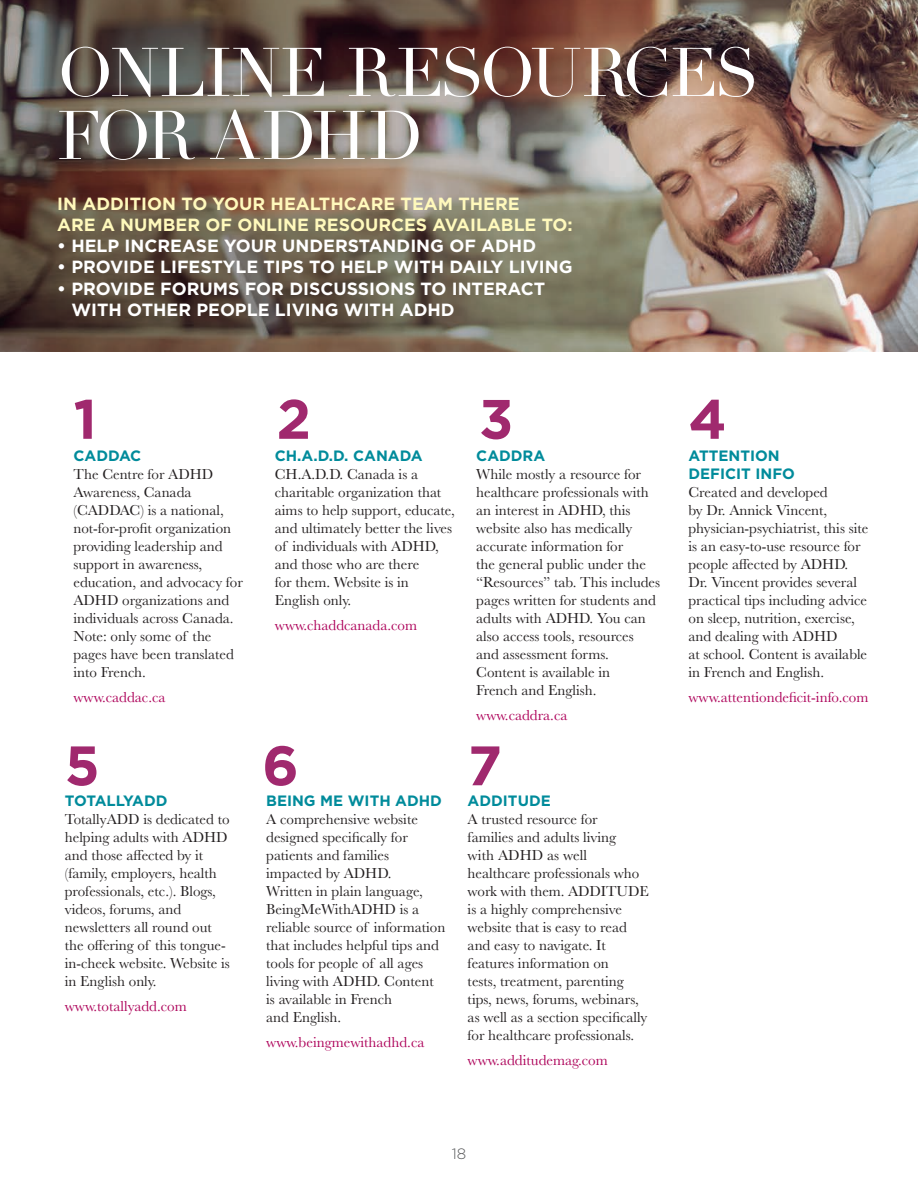
<style>
.page{position:relative;width:918px;height:1188px;background:#fff}
.page>*{position:absolute;margin:0;border:0;box-sizing:border-box;transform-origin:0 0}
.t1{font:67.5px "Didot";letter-spacing:-.025em;color:#fff}
.t2{font:700 55.5px "Gotham";color:#8e0053}
.t3{font:700 17.7px "Gotham";color:#fff}
.t4{font:700 17.7px "Gotham";color:#fff9bc}
.t5{font:15px/18px "Baskerville";color:#231f20}
.t6{font:15px "Baskerville";color:#ad0159}
.t7{font:700 15px "Gotham";color:#008b9b}
.t8{font:700 15px "Gotham";letter-spacing:-.03em;color:#008b9b}
.t9{font:300 15px "Gotham";color:#57585a}
</style>
<div class="page">
<img style="left:0;top:0;width:918px;height:351px">
<p class="t1" style="left:57px;top:32px;width:704px">ONLINE RESOURCES</p>
<p class="t1" style="left:57px;top:95px;width:368px">FOR ADHD</p>
<p class="t4" style="left:57px;top:192px;width:464px">IN ADDITION TO YOUR HEALTHCARE TEAM THERE</p>
<p class="t4" style="left:57px;top:213px;width:517px">ARE A NUMBER OF ONLINE RESOURCES AVAILABLE TO:</p>
<p class="t3" style="left:57px;top:234px;width:480px">• HELP INCREASE YOUR UNDERSTANDING OF ADHD</p>
<p class="t3" style="left:57px;top:255px;width:517px">• PROVIDE LIFESTYLE TIPS TO HELP WITH DAILY LIVING</p>
<p class="t3" style="left:57px;top:277px;width:490px">• PROVIDE FORUMS FOR DISCUSSIONS TO INTERACT</p>
<p class="t3" style="left:71px;top:298px;width:385px">WITH OTHER PEOPLE LIVING WITH ADHD</p>
<h2 class="t2" style="left:73px;top:382px;width:25px">1</h2>
<h2 class="t2" style="left:276px;top:382px;width:36px">2</h2>
<h2 class="t2" style="left:479px;top:382px;width:36px">3</h2>
<h2 class="t2" style="left:688px;top:382px;width:40px">4</h2>
<p class="t7" style="left:73px;top:446px;width:69px">CADDAC</p>
<p class="t5" style="left:73px;top:466px;width:141px">The Centre for ADHD<br>Awareness, Canada</p>
<p class="t5" style="left:73px;top:502px;width:152px">(CADDAC) is a national,</p>
<p class="t5" style="left:73px;top:520px;width:159px">not-for-profit organization providing leadership and support in awareness,</p>
<p class="t5" style="left:73px;top:574px;width:171px">education, and advocacy for<br>ADHD organizations and individuals across Canada.<br>Note: only some of the pages have been translated into French.</p>
<p class="t6" style="left:73px;top:688px;width:94px">www.caddac.ca</p>
<p class="t7" style="left:275px;top:446px;width:149px">CH.A.D.D. CANADA</p>
<p class="t5" style="left:275px;top:465px;width:145px">CH.A.D.D. Canada is a</p>
<p class="t5" style="left:275px;top:483px;width:181px">charitable organization that aims to help support, educate, and ultimately better the lives of individuals with ADHD, and those who are there<br>for them. Website is in<br>English only.</p>
<p class="t6" style="left:275px;top:615px;width:144px">www.chaddcanada.com</p>
<p class="t7" style="left:476px;top:446px;width:71px">CADDRA</p>
<p class="t5" style="left:476px;top:465px;width:174px">While mostly a resource for healthcare professionals with an interest in ADHD, this website also has medically accurate information for</p>
<p class="t5" style="left:476px;top:555px;width:185px">the general public under the “Resources” tab. This includes pages written for students and adults with ADHD. You can also access tools, resources</p>
<p class="t5" style="left:476px;top:645px;width:135px;text-align:justify">and assessment forms.<br>Content is available in French and English.</p>
<p class="t6" style="left:476px;top:705px;width:93px">www.caddra.ca</p>
<h2 class="t2" style="left:65px;top:729px;width:36px">5</h2>
<h2 class="t2" style="left:262px;top:729px;width:38px">6</h2>
<h2 class="t2" style="left:468px;top:729px;width:36px">7</h2>
<p class="t8" style="left:65px;top:791px;width:104px">TOTALLYADD</p>
<p class="t5" style="left:65px;top:810px;width:166px">TotallyADD is dedicated to helping adults with ADHD and those affected by it</p>
<p class="t5" style="left:65px;top:864px;width:154px">(family, employers, health professionals, etc.). Blogs,</p>
<p class="t5" style="left:65px;top:900px;width:118px">videos, forums, and</p>
<p class="t5" style="left:65px;top:918px;width:167px">newsletters all round out the offering of this tongue&shy;in-cheek website. Website is in English only.</p>
<p class="t6" style="left:65px;top:996px;width:123px">www.totallyadd.com</p>
<p class="t7" style="left:266px;top:791px;width:177px">BEING ME WITH ADHD</p>
<p class="t5" style="left:266px;top:810px;width:153px">A comprehensive website</p>
<p class="t5" style="left:266px;top:828px;width:181px">designed specifically for patients and families impacted by ADHD.<br>Written in plain language,<br>BeingMeWithADHD is a reliable source of information that includes helpful tips and tools for people of all ages living with ADHD. Content is available in French<br>and English.</p>
<p class="t6" style="left:266px;top:1032px;width:160px">www.beingmewithadhd.ca</p>
<p class="t7" style="left:468px;top:791px;width:85px">ADDITUDE</p>
<p class="t5" style="left:468px;top:810px;width:132px">A trusted resource for</p>
<p class="t5" style="left:468px;top:828px;width:150px">families and adults living</p>
<p class="t5" style="left:468px;top:846px;width:183px">with ADHD as well healthcare professionals who work with them. ADDITUDE is a highly comprehensive website that is easy to read and easy to navigate. It features information on<br>tests, treatment, parenting tips, news, forums, webinars, as well as a section specifically for healthcare professionals.</p>
<p class="t6" style="left:468px;top:1050px;width:142px">www.additudemag.com</p>
<p class="t7" style="left:688px;top:446px;width:93px">ATTENTION</p>
<p class="t7" style="left:688px;top:464px;width:108px">DEFICIT INFO</p>
<p class="t5" style="left:688px;top:483px;width:141px">Created and developed by Dr. Annick Vincent,</p>
<p class="t5" style="left:688px;top:519px;width:181px">physician-psychiatrist, this site is an easy-to-use resource for people affected by ADHD.</p>
<p class="t5" style="left:688px;top:573px;width:180px">Dr. Vincent provides several practical tips including advice on sleep, nutrition, exercise, and dealing with ADHD<br>at school. Content is available in French and English.</p>
<p class="t6" style="left:688px;top:687px;width:181px">www.attentiondeficit-info.com</p>
<p class="t9" style="left:452px;top:1145px;width:16px">18</p>
</div>
